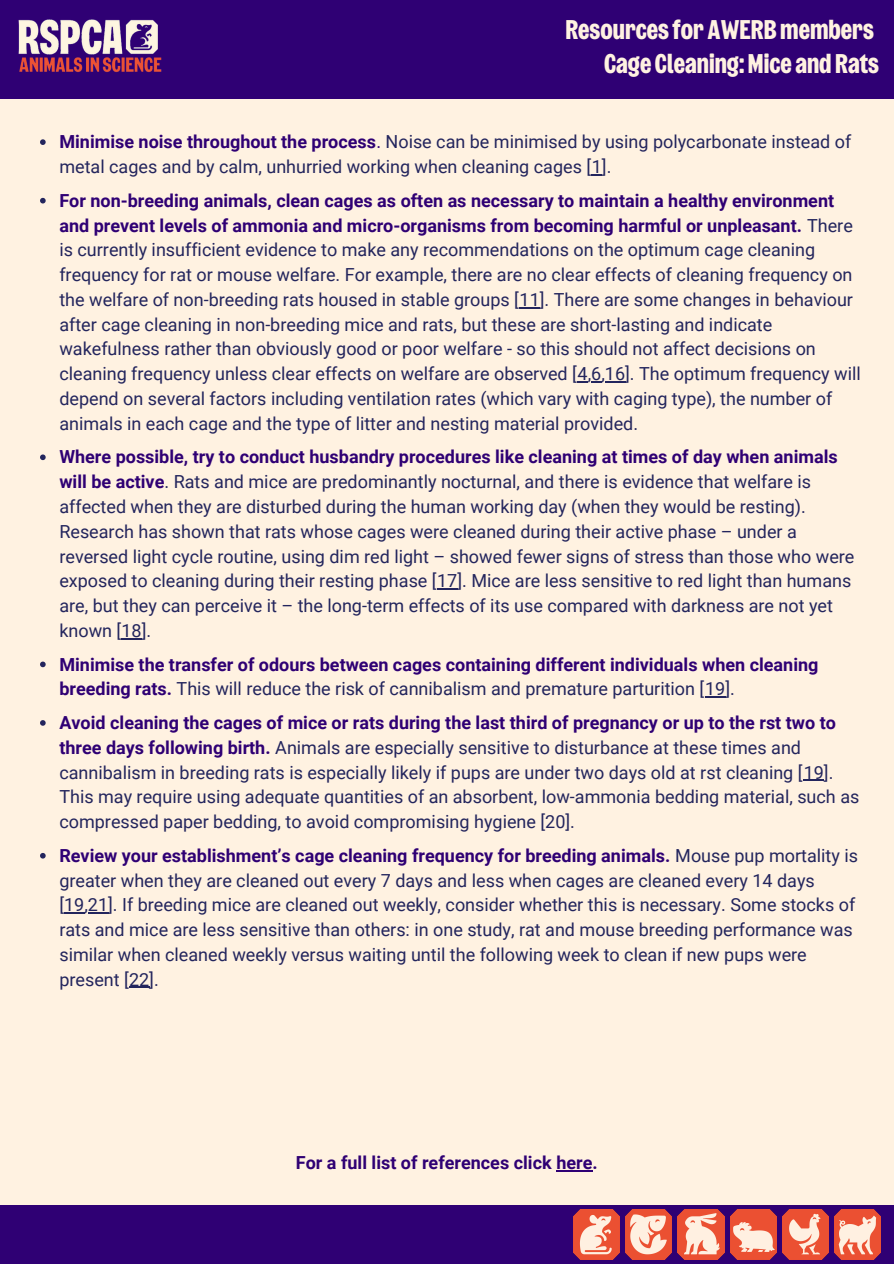
<style>
.page{position:relative;width:894px;height:1264px;background:#fff}
.page>*{position:absolute;margin:0;border:0;box-sizing:border-box;transform-origin:0 0}
.t1{font:700 27px "Wilberforce Sans";color:#fff2e1}
.t2{font:18px/24.8px "Roboto";color:#23255d}
.t3{font:700 18px/24.8px "Roboto";color:#2f0074}
.s1{font-weight:700;color:#2f0074}
.s2{color:#2f0074}
.s3{font-weight:400;color:#23255d}
</style>
<div class="page">
<div style="left:0;top:0;width:893px;height:1263px;background:#fff2e1"></div>
<div style="left:0;top:0;width:893px;height:98px;background:#2f0074"></div>
<img style="left:18px;top:19px;width:144px;height:54px">
<svg style="left:40px;top:139px;width:6px;height:6px"></svg>
<svg style="left:40px;top:198px;width:6px;height:5px"></svg>
<svg style="left:519px;top:307px;width:20px;height:1px"></svg>
<svg style="left:577px;top:381px;width:48px;height:1px"></svg>
<svg style="left:40px;top:454px;width:6px;height:6px"></svg>
<svg style="left:437px;top:588px;width:20px;height:1px"></svg>
<svg style="left:121px;top:638px;width:21px;height:1px"></svg>
<svg style="left:40px;top:661px;width:6px;height:6px"></svg>
<svg style="left:705px;top:696px;width:20px;height:1px"></svg>
<svg style="left:40px;top:720px;width:6px;height:5px"></svg>
<hr style="left:803px;top:779px;width:20px;height:2px;background:#23255d">
<svg style="left:40px;top:853px;width:6px;height:5px"></svg>
<svg style="left:64px;top:912px;width:44px;height:1px"></svg>
<hr style="left:129px;top:986px;width:20px;height:2px;background:#23255d">
<hr style="left:556px;top:1170px;width:36px;height:1px;background:#2f0074">
<div style="left:0;top:1205px;width:893px;height:58px;background:#2f0074"></div>
<img style="left:625px;top:1209px;width:46px;height:50px">
<img style="left:782px;top:1209px;width:46px;height:50px">
<img style="left:677px;top:1209px;width:46px;height:50px">
<img style="left:834px;top:1209px;width:46px;height:50px">
<img style="left:573px;top:1209px;width:46px;height:50px">
<img style="left:730px;top:1209px;width:46px;height:50px">
<p class="t1" style="left:565px;top:10px;width:310px">Resources for AWERBmembers</p>
<p class="t1" style="left:604px;top:45px;width:276px">Cage Cleaning:Mice and Rats</p>
<h1 class="t2" style="left:59px;top:130px;width:793px"><span class="s1">Minimise noise throughout the process</span><span class="s2">.</span> Noise can be minimised by using polycarbonate instead of metal cages and by calm, unhurried working when cleaning cages [1].</h1>
<h1 class="t2" style="left:59px;top:188px;width:802px"><span class="s1">For non-breeding animals, clean cages as often as necessary to maintain a healthy environment and prevent levels of ammonia and micro-organisms from becoming harmful or unpleasant.</span> There is currently insufficient evidence to make any recommendations on the optimum cage cleaning frequency for rat or mouse welfare. For example, there are no clear effects of cleaning frequency on the welfare of non-breeding rats housed in stable groups [11]. There are some changes in behaviour after cage cleaning in non-breeding mice and rats, but these are short-lasting and indicate wakefulness rather than obviously good or poor welfare - so this should not affect decisions on cleaning frequency unless clear effects on welfare are observed [4,6,16]. The optimum frequency will depend on several factors including ventilation rates (which vary with caging type), the number of animals in each cage and the type of litter and nesting material provided.</h1>
<p class="t2" style="left:59px;top:445px;width:796px"><span class="s1">Where possible, try to conduct husbandry procedures like cleaning at times of day when animals will be active</span>. Rats and mice are predominantly nocturnal, and there is evidence that welfare is affected when they are disturbed during the human working day (when they would be resting).<br>Research has shown that rats whose cages were cleaned during their active phase – under a reversed light cycle routine, using dim red light – showed fewer signs of stress than those who were exposed to cleaning during their resting phase [17]. Mice are less sensitive to red light than humans are, but they can perceive it – the long-term effects of its use compared with darkness are not yet known [18].</p>
<p class="t3" style="left:59px;top:652px;width:760px">Minimise the transfer of odours between cages containing different individuals when cleaning breeding rats. <span class="s3">This will reduce the risk of cannibalism and premature parturition [19].</span></p>
<p class="t2" style="left:59px;top:710px;width:801px"><span class="s1">Avoid cleaning the cages of mice or rats during the last third of pregnancy or up to the rst two to three days following birth.</span> Animals are especially sensitive to disturbance at these times and cannibalism in breeding rats is especially likely if pups are under two days old at rst cleaning [19].<br>This may require using adequate quantities of an absorbent, low-ammonia bedding material, such as compressed paper bedding, to avoid compromising hygiene [20].</p>
<p class="t2" style="left:59px;top:843px;width:800px"><span class="s1">Review your establishment’s cage cleaning frequency for breeding animals.</span> Mouse pup mortality is greater when they are cleaned out every 7 days and less when cages are cleaned every 14 days [19,21]. If breeding mice are cleaned out weekly, consider whether this is necessary. Some stocks of rats and mice are less sensitive than others: in one study, rat and mouse breeding performance was similar when cleaned weekly versus waiting until the following week to clean if new pups were present [22].</p>
<p class="t3" style="left:296px;top:1150px;width:303px">For a full list of references click here.</p>
</div>
